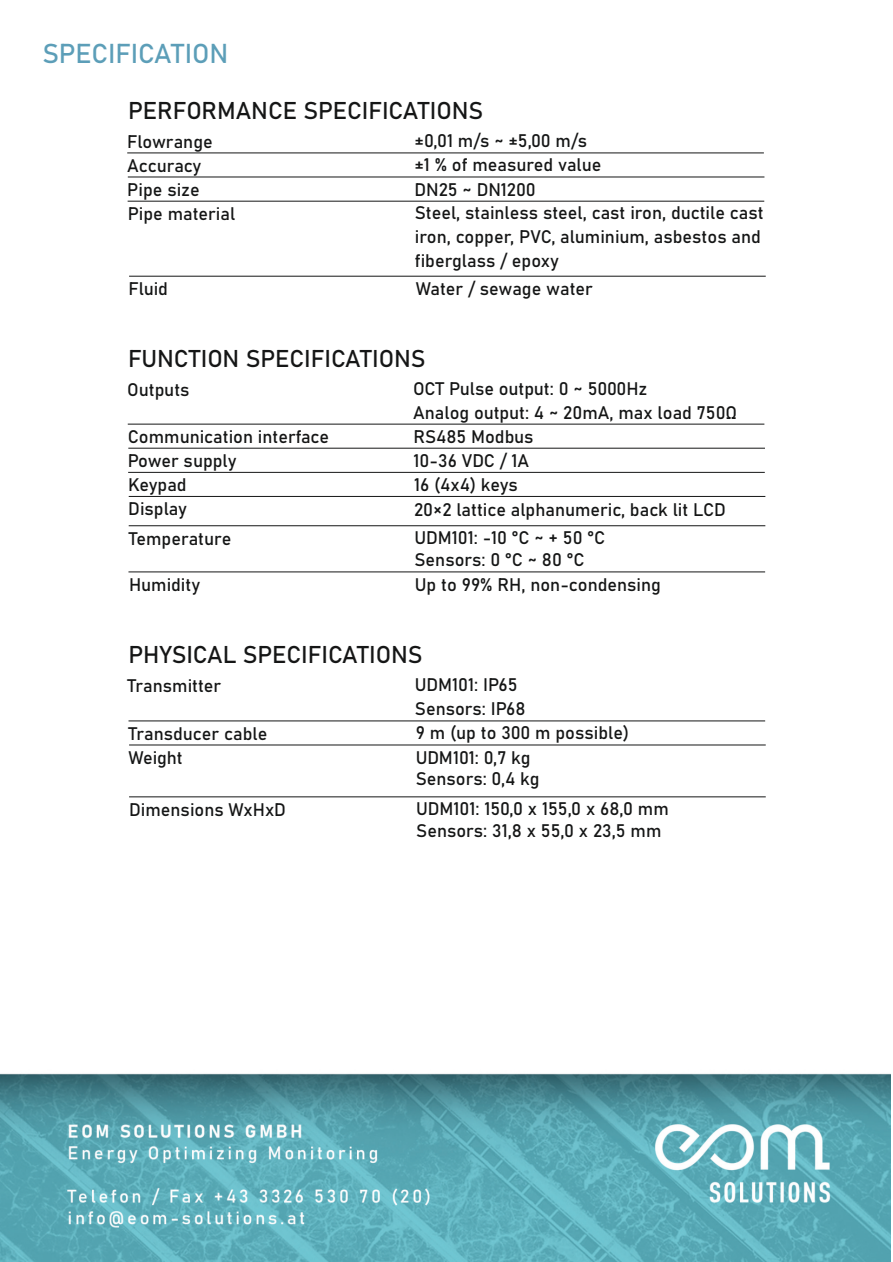
<style>
.page{position:relative;width:893px;height:1262px;background:#fff}
.page>*{position:absolute;margin:0;border:0;box-sizing:border-box;transform-origin:0 0}
.t1{font:27px "Bahnschrift";letter-spacing:-.005em;color:#5c9eb8}
.t2{font:24px "Bahnschrift";color:#151616}
.t3{font:18px/24px "Bahnschrift";color:#151616}
</style>
<div class="page">
<img style="left:0;top:152px;width:890px;height:1110px">
<hr style="left:127px;top:153px;width:636px;height:1px;background:#151616">
<hr style="left:128px;top:177px;width:636px;height:1px;background:#151616">
<hr style="left:128px;top:201px;width:636px;height:1px;background:#151616">
<hr style="left:129px;top:276px;width:636px;height:1px;background:#151616">
<hr style="left:128px;top:424px;width:636px;height:1px;background:#151616">
<hr style="left:128px;top:448px;width:637px;height:1px;background:#151616">
<hr style="left:128px;top:472px;width:636px;height:1px;background:#151616">
<hr style="left:129px;top:496px;width:636px;height:1px;background:#151616">
<hr style="left:129px;top:525px;width:636px;height:1px;background:#151616">
<hr style="left:128px;top:571px;width:637px;height:1px;background:#151616">
<hr style="left:128px;top:720px;width:637px;height:1px;background:#151616">
<hr style="left:129px;top:744px;width:636px;height:1px;background:#151616">
<hr style="left:129px;top:796px;width:636px;height:1px;background:#151616">
<h1 class="t1" style="left:43px;top:41px;width:187px">SPECIFICATION</h1>
<h2 class="t2" style="left:128px;top:100px;width:356px">PERFORMANCE SPECIFICATIONS</h2>
<p class="t3" style="left:127px;top:130px;width:87px">Flowrange<br>Accuracy</p>
<p class="t3" style="left:414px;top:129px;width:188px">±0,01 m/s ~ ±5,00 m/s ±1 % of measured value</p>
<p class="t3" style="left:127px;top:178px;width:74px">Pipe size</p>
<p class="t3" style="left:414px;top:178px;width:123px">DN25 ~ DN1200</p>
<p class="t3" style="left:128px;top:203px;width:109px">Pipe material</p>
<p class="t3" style="left:415px;top:202px;width:350px">Steel, stainless steel, cast iron, ductile cast iron, copper, PVC, aluminium, asbestos and fiberglass / epoxy</p>
<p class="t3" style="left:129px;top:278px;width:41px">Fluid</p>
<p class="t3" style="left:415px;top:278px;width:179px">Water / sewage water</p>
<h2 class="t2" style="left:128px;top:348px;width:299px">FUNCTION SPECIFICATIONS</h2>
<p class="t3" style="left:127px;top:378px;width:64px">Outputs</p>
<p class="t3" style="left:128px;top:426px;width:203px">Communication interface</p>
<p class="t3" style="left:413px;top:378px;width:325px;line-height:23.5px">OCT Pulse output: 0 ~ 5000Hz<br>Analog output: 4 ~ 20mA, max load 750Ω<br>RS485 Modbus</p>
<p class="t3" style="left:128px;top:450px;width:110px">Power supply</p>
<p class="t3" style="left:413px;top:450px;width:117px">10-36 VDC / 1A</p>
<p class="t3" style="left:128px;top:474px;width:60px">Keypad</p>
<p class="t3" style="left:414px;top:473px;width:105px">16 (4x4) keys</p>
<p class="t3" style="left:128px;top:498px;width:60px">Display</p>
<p class="t3" style="left:414px;top:498px;width:313px">20×2 lattice alphanumeric, back lit LCD</p>
<p class="t3" style="left:129px;top:527px;width:104px">Temperature</p>
<p class="t3" style="left:414px;top:528px;width:192px;line-height:21.6px">UDM101: -10 °C ~ + 50 °C<br>Sensors: 0 °C ~ 80 °C</p>
<p class="t3" style="left:129px;top:573px;width:72px">Humidity</p>
<p class="t3" style="left:415px;top:574px;width:247px">Up to 99% RH, non-condensing</p>
<h2 class="t2" style="left:128px;top:644px;width:296px">PHYSICAL SPECIFICATIONS</h2>
<p class="t3" style="left:128px;top:674px;width:95px">Transmitter</p>
<p class="t3" style="left:129px;top:722px;width:140px">Transducer cable</p>
<p class="t3" style="left:415px;top:673px;width:216px">UDM101: IP65<br>Sensors: IP68<br>9 m (up to 300 m possible)</p>
<p class="t3" style="left:129px;top:746px;width:56px">Weight</p>
<p class="t3" style="left:415px;top:747px;width:125px;line-height:21.6px">UDM101: 0,7 kg<br>Sensors: 0,4 kg</p>
<p class="t3" style="left:129px;top:798px;width:158px">Dimensions WxHxD</p>
<p class="t3" style="left:416px;top:799px;width:254px;line-height:21.6px">UDM101: 150,0 x 155,0 x 68,0 mm<br>Sensors: 31,8 x 55,0 x 23,5 mm</p>
</div>
